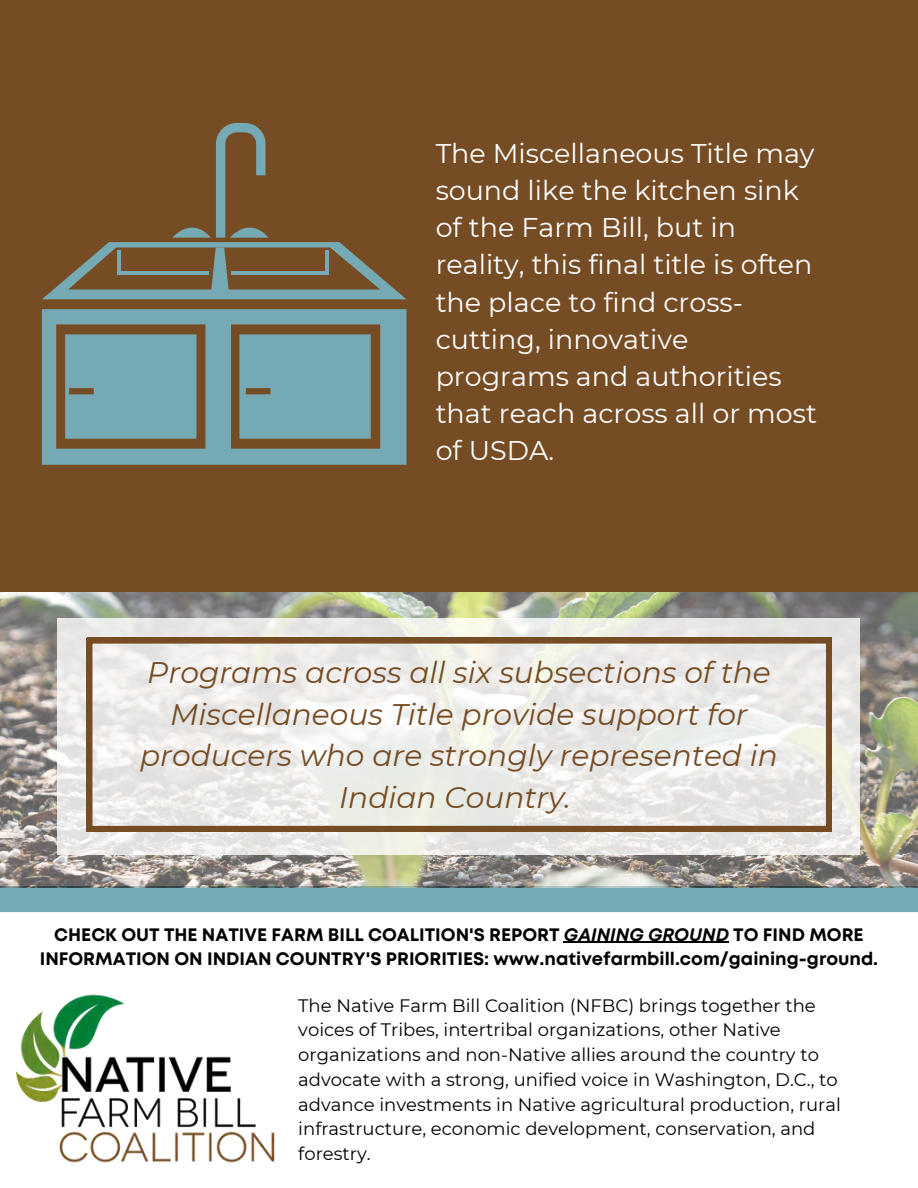
<style>
.page{position:relative;width:918px;height:1188px;background:#fff}
.page>*{position:absolute;margin:0;border:0;box-sizing:border-box;transform-origin:0 0}
.t1{font:italic 29.7px/41.4px "Montserrat";color:#754c24;text-align:center}
.t2{font:27px/37.2px "Montserrat";color:#fff}
.t3{font:18px/24.8px "Montserrat";color:#000}
.t4{font:700 18px/24.8px "Mont";color:#000;text-align:center}
.s1{font-style:italic}
</style>
<div class="page">
<div style="left:0;top:887px;width:918px;height:25px;background:#75a9b3"></div>
<img style="left:0;top:592px;width:918px;height:295px">
<svg style="left:58px;top:618px;width:802px;height:236px;background:#e6e4e0"></svg>
<svg style="left:87px;top:638px;width:745px;height:193px"></svg>
<div style="left:0;top:0;width:918px;height:592px;background:#754c24"></div>
<svg style="left:42px;top:309px;width:364px;height:156px;fill:#75a9b3"></svg>
<div style="left:65px;top:334px;width:132px;height:105px;background:#75a9b3"></div>
<div style="left:239px;top:334px;width:132px;height:105px;background:#75a9b3"></div>
<svg style="left:42px;top:123px;width:364px;height:176px"></svg>
<hr style="left:231px;top:271px;width:98px;height:3px;background:#75a9b3">
<hr style="left:117px;top:271px;width:92px;height:3px;background:#75a9b3">
<hr style="left:117px;top:251px;width:4px;height:23px;background:#75a9b3">
<hr style="left:326px;top:250px;width:3px;height:24px;background:#75a9b3">
<img style="left:15px;top:994px;width:260px;height:169px">
<hr style="left:564px;top:942px;width:165px;height:1px;background:#000">
<h2 class="t2" style="left:436px;top:135px;width:383px">The Miscellaneous Title may sound like the kitchen sink of the Farm Bill, but in reality, this final title is often the place to find cross&shy;cutting, innovative programs and authorities that reach across all or most of USDA.</h2>
<h1 class="t1" style="left:140px;top:652px;width:639px">Programs across all six subsections of the Miscellaneous Title provide support for producers who are strongly represented in Indian Country.</h1>
<p class="t4" style="left:40px;top:923px;width:840px">CHECK OUT THE NATIVE FARM BILL COALITION'S REPORT <span class="s1">GAINING GROUND</span> TO FIND MORE<br>INFORMATION ON INDIAN COUNTRY'S PRIORITIES: www.nativefarmbill.com/gaining-ground.</p>
<p class="t3" style="left:298px;top:993px;width:544px">The Native Farm Bill Coalition (NFBC) brings together the voices of Tribes, intertribal organizations, other Native organizations and non-Native allies around the country to advocate with a strong, unified voice in Washington, D.C., to advance investments in Native agricultural production, rural infrastructure, economic development, conservation, and forestry.</p>
</div>
